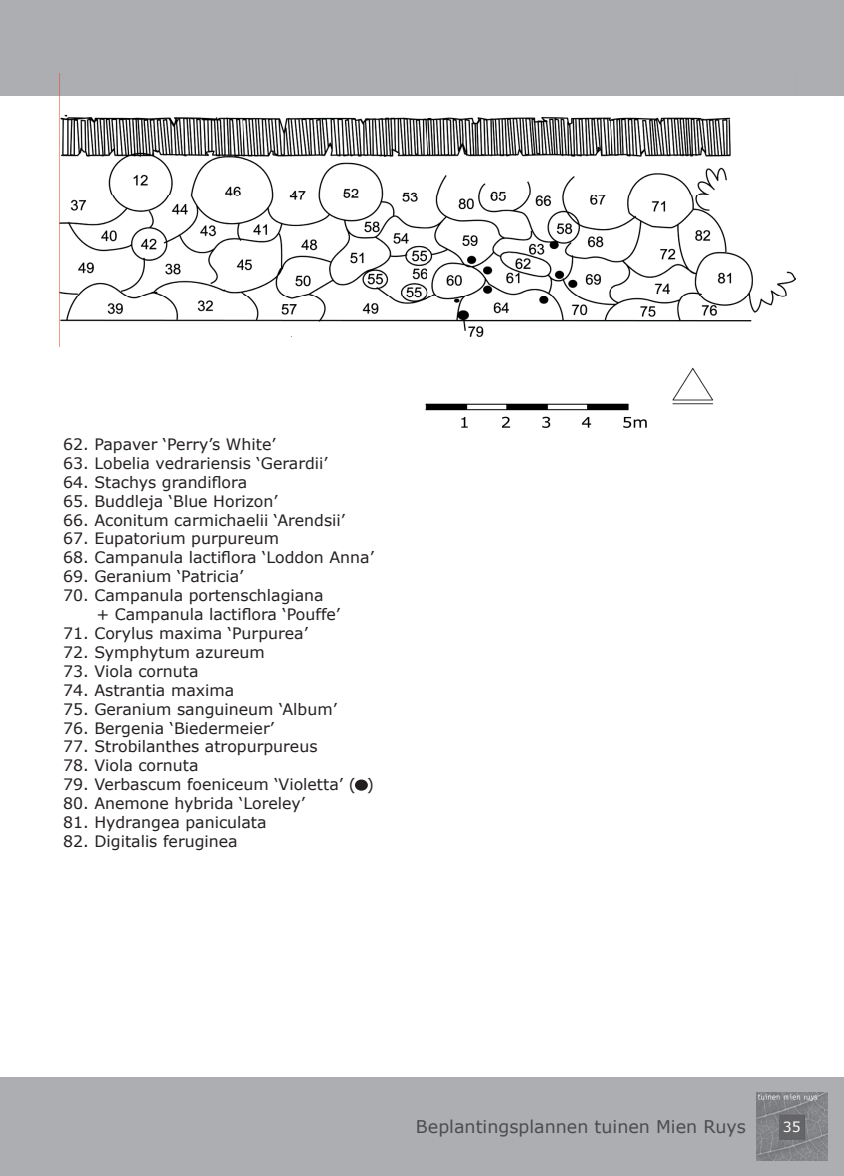
<style>
.page{position:relative;width:844px;height:1176px;background:#fff}
.page>*{position:absolute;margin:0;border:0;box-sizing:border-box;transform-origin:0 0}
.t1{font:17.5px "Verdana";color:#4b4c4d}
.t2{font:15.75px/18.9px "Verdana";color:#231f20}
.t3{font:14px "Verdana";color:#fff}
</style>
<div class="page">
<div style="left:0;top:1077px;width:843px;height:99px;background:#adaeb2"></div>
<div style="left:0;top:0;width:843px;height:96px;background:#adaeb2"></div>
<img style="left:756px;top:1093px;width:71px;height:68px">
<img style="left:425px;top:403px;width:222px;height:26px">
<div style="left:355px;top:779px;width:13px;height:11px;background:#231f20;border-radius:50%"></div>
<img style="left:60px;top:114px;width:735px;height:224px">
<img style="left:672px;top:367px;width:42px;height:38px">
<p class="t2" style="left:63px;top:434px;width:214px">62. Papaver ‘Perry’s White’</p>
<p class="t2" style="left:63px;top:453px;width:266px">63. Lobelia vedrariensis ‘Gerardii’</p>
<p class="t2" style="left:63px;top:472px;width:185px">64. Stachys grandiflora</p>
<p class="t2" style="left:63px;top:491px;width:216px">65. Buddleja ‘Blue Horizon’</p>
<p class="t2" style="left:63px;top:510px;width:283px">66. Aconitum carmichaelii ‘Arendsii’</p>
<p class="t2" style="left:63px;top:529px;width:217px">67. Eupatorium purpureum</p>
<p class="t2" style="left:63px;top:548px;width:312px">68. Campanula lactiflora ‘Loddon Anna’</p>
<p class="t2" style="left:63px;top:567px;width:182px">69. Geranium ‘Patricia’</p>
<p class="t2" style="left:96px;top:586px;width:245px;text-indent:-33px">70. Campanula portenschlagiana + Campanula lactiflora ‘Pouffe’</p>
<p class="t2" style="left:63px;top:623px;width:246px">71. Corylus maxima ‘Purpurea’</p>
<p class="t2" style="left:63px;top:642px;width:203px">72. Symphytum azureum</p>
<p class="t2" style="left:63px;top:661px;width:137px">73. Viola cornuta</p>
<p class="t2" style="left:63px;top:680px;width:173px">74. Astrantia maxima</p>
<p class="t2" style="left:63px;top:699px;width:275px">75. Geranium sanguineum ‘Album’</p>
<p class="t2" style="left:63px;top:718px;width:212px">76. Bergenia ‘Biedermeier’</p>
<p class="t2" style="left:63px;top:737px;width:256px">77. Strobilanthes atropurpureus</p>
<p class="t2" style="left:63px;top:756px;width:137px">78. Viola cornuta</p>
<p class="t2" style="left:63px;top:775px;width:312px">79. Verbascum foeniceum ‘Violetta’ ( )</p>
<p class="t2" style="left:63px;top:794px;width:243px">80. Anemone hybrida ‘Loreley’</p>
<p class="t2" style="left:63px;top:812px;width:205px">81. Hydrangea paniculata</p>
<p class="t2" style="left:63px;top:831px;width:176px">82. Digitalis feruginea</p>
<p class="t1" style="left:416px;top:1114px;width:331px">Beplantingsplannen tuinen Mien Ruys</p>
<p class="t3" style="left:782px;top:1117px;width:19px">35</p>
</div>
